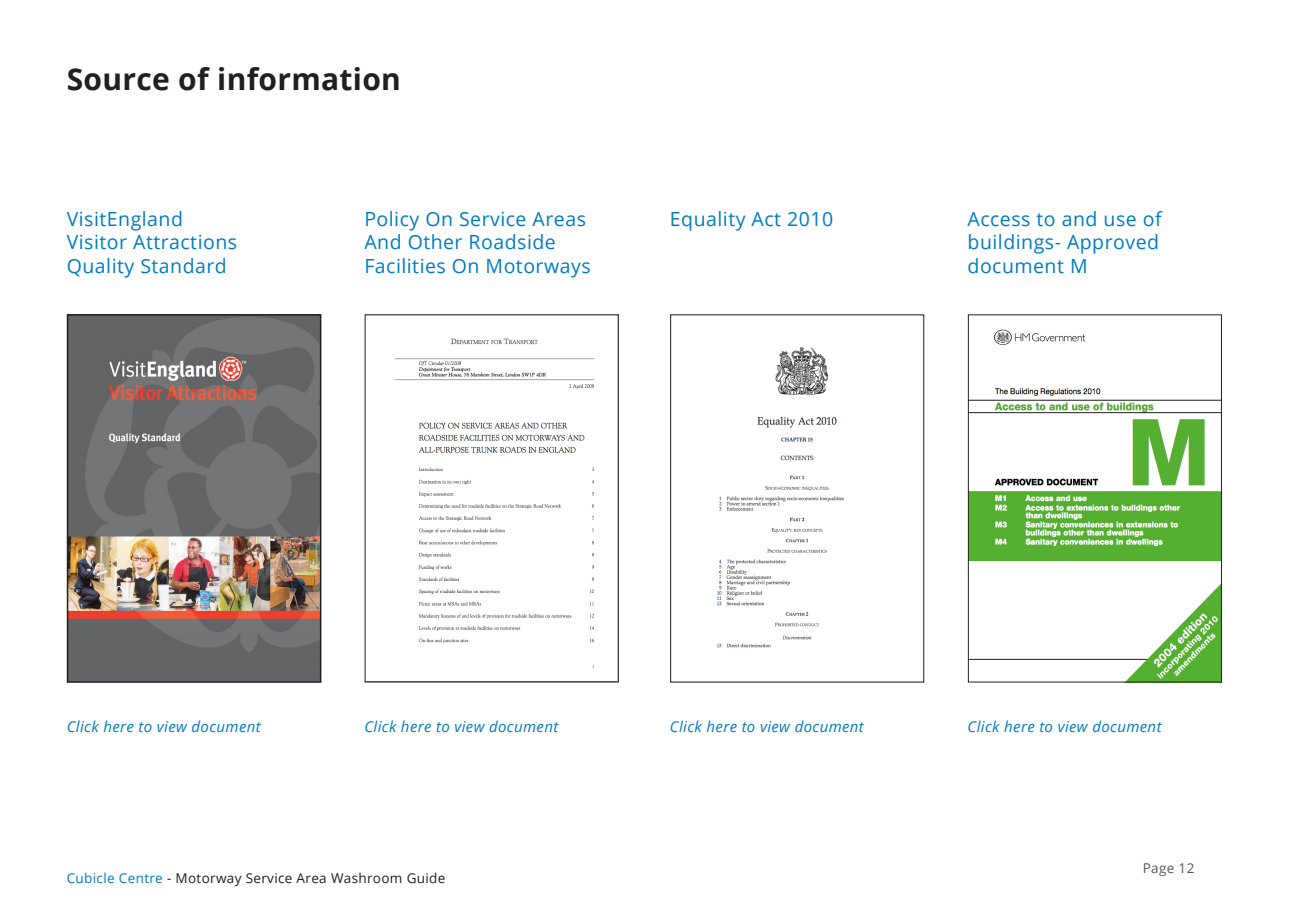
<style>
.page{position:relative;width:1289px;height:919px;background:#fff}
.page>*{position:absolute;margin:0;border:0;box-sizing:border-box;transform-origin:0 0}
.t1{font:700 30px "Open Sans";letter-spacing:.01em;color:#231f20}
.t2{font:19.5px/23.4px "Open Sans";letter-spacing:.025em;color:#007cc2}
.t3{font:italic 15px "Open Sans";letter-spacing:.025em;color:#007cc2}
.t4{font:13.5px "Open Sans";letter-spacing:.025em;color:#231f20}
.t5{font:13.5px "Open Sans";letter-spacing:.025em;color:#57585a}
.s1{color:#007cc2}
</style>
<div class="page">
<img style="left:969px;top:329px;width:250px;height:351px">
<div style="left:967px;top:314px;width:254px;height:368px;border:1px solid #231f20"></div>
<img style="left:394px;top:338px;width:201px;height:330px">
<div style="left:365px;top:314px;width:253px;height:368px;border:1px solid #231f20"></div>
<img style="left:716px;top:347px;width:128px;height:301px">
<img style="left:70px;top:317px;width:248px;height:362px">
<div style="left:67px;top:314px;width:254px;height:368px;border:2px solid #231f20"></div>
<p class="t1" style="left:67px;top:58px;width:336px">Source of information</p>
<p class="t2" style="left:67px;top:207px;width:118px">VisitEngland</p>
<p class="t2" style="left:67px;top:230px;width:172px">Visitor Attractions<br>Quality Standard</p>
<p class="t2" style="left:364px;top:207px;width:228px">Policy On Service Areas<br>And Other Roadside<br>Facilities On Motorways</p>
<p class="t2" style="left:670px;top:207px;width:165px">Equality Act 2010</p>
<p class="t2" style="left:967px;top:207px;width:196px">Access to and use of buildings- Approved document M</p>
<p class="t3" style="left:67px;top:716px;width:195px">Click here to view document</p>
<p class="t3" style="left:364px;top:716px;width:195px">Click here to view document</p>
<p class="t3" style="left:670px;top:716px;width:195px">Click here to view document</p>
<p class="t3" style="left:967px;top:716px;width:195px">Click here to view document</p>
<p class="t4" style="left:67px;top:868px;width:380px"><span class="s1">Cubicle Centre</span> - Motorway Service Area Washroom Guide</p>
<p class="t5" style="left:1142px;top:858px;width:53px">Page 12</p>
</div>
